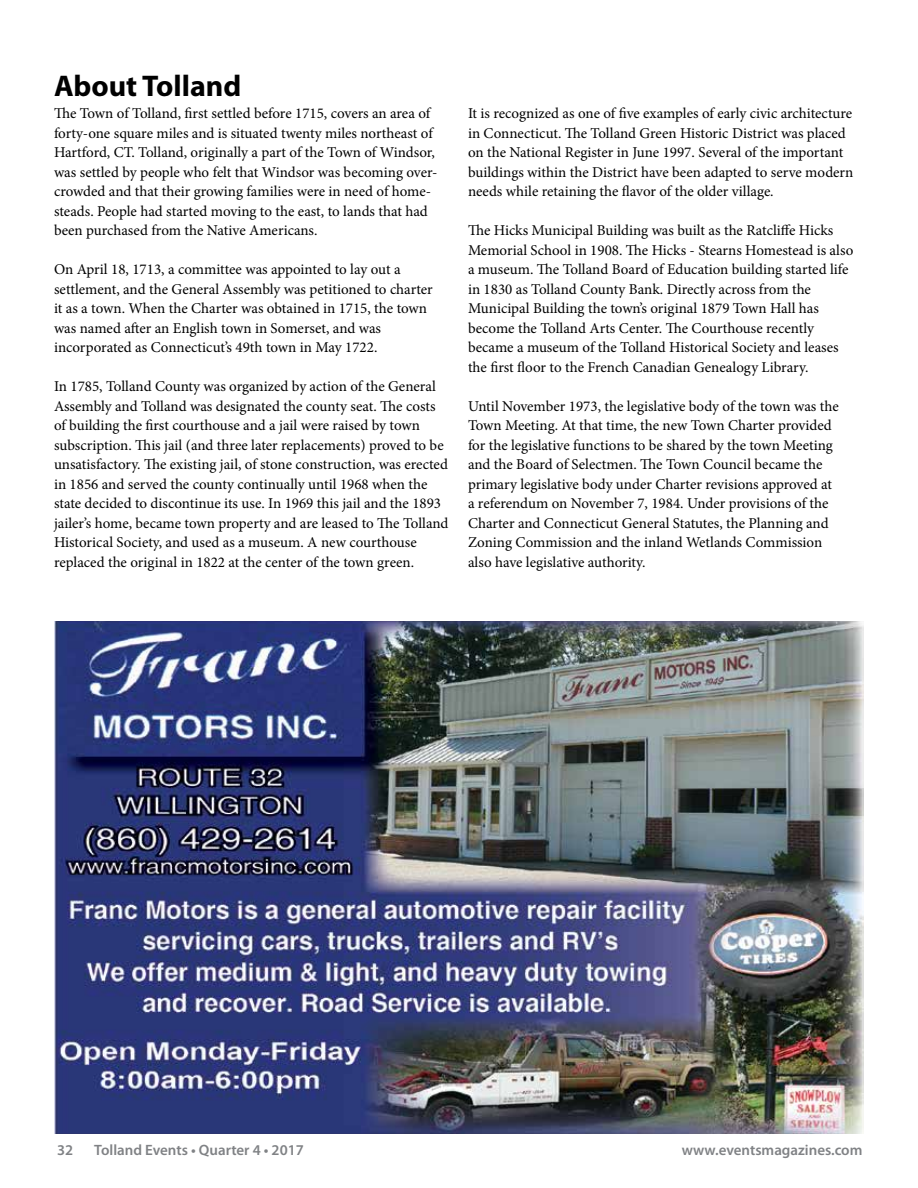
<style>
.page{position:relative;width:918px;height:1188px;background:#fff}
.page>*{position:absolute;margin:0;border:0;box-sizing:border-box;transform-origin:0 0}
.t1{font:700 30px "Myriad Pro";color:#000}
.t2{font:15px/19.5px "Minion Pro";color:#000}
.t3{font:600 15px "Myriad Pro";color:#808285}
</style>
<div class="page">
<img style="left:54px;top:621px;width:810px;height:513px">
<h1 class="t1" style="left:54px;top:66px;width:189px">About Tolland</h1>
<p class="t2" style="left:54px;top:104px;width:385px">The Town of Tolland, first settled before 1715, covers an area of forty-one square miles and is situated twenty miles northeast of Hartford, CT. Tolland, originally a part of the Town of Windsor, was settled by people who felt that Windsor was becoming over&shy;crowded and that their growing families were in need of home&shy;steads. People had started moving to the east, to lands that had been purchased from the Native Americans.</p>
<p class="t2" style="left:54px;top:260px;width:380px">On April 18, 1713, a committee was appointed to lay out a settlement, and the General Assembly was petitioned to charter it as a town. When the Charter was obtained in 1715, the town was named after an English town in Somerset, and was incorporated as Connecticut’s 49th town in May 1722.</p>
<p class="t2" style="left:54px;top:377px;width:396px">In 1785, Tolland County was organized by action of the General Assembly and Tolland was designated the county seat. The costs of building the first courthouse and a jail were raised by town subscription. This jail (and three later replacements) proved to be unsatisfactory. The existing jail, of stone construction, was erected in 1856 and served the county continually until 1968 when the state decided to discontinue its use. In 1969 this jail and the 1893 jailer’s home, became town property and are leased to The Tolland Historical Society, and used as a museum. A new courthouse replaced the original in 1822 at the center of the town green.</p>
<p class="t2" style="left:468px;top:104px;width:387px">It is recognized as one of five examples of early civic architecture in Connecticut. The Tolland Green Historic District was placed on the National Register in June 1997. Several of the important buildings within the District have been adapted to serve modern needs while retaining the flavor of the older village.</p>
<p class="t2" style="left:468px;top:221px;width:387px">The Hicks Municipal Building was built as the Ratcliffe Hicks Memorial School in 1908. The Hicks - Stearns Homestead is also a museum. The Tolland Board of Education building started life in 1830 as Tolland County Bank. Directly across from the Municipal Building the town’s original 1879 Town Hall has become the Tolland Arts Center. The Courthouse recently became a museum of the Tolland Historical Society and leases the first floor to the French Canadian Genealogy Library.</p>
<p class="t2" style="left:468px;top:396px;width:372px">Until November 1973, the legislative body of the town was the Town Meeting. At that time, the new Town Charter provided for the legislative functions to be shared by the town Meeting and the Board of Selectmen. The Town Council became the primary legislative body under Charter revisions approved at a referendum on November 7, 1984. Under provisions of the Charter and Connecticut General Statutes, the Planning and Zoning Commission and the inland Wetlands Commission also have legislative authority.</p>
<p class="t3" style="left:57px;top:1140px;width:18px">32</p>
<p class="t3" style="left:94px;top:1140px;width:211px">Tolland Events • Quarter 4 • 2017</p>
<p class="t3" style="left:682px;top:1140px;width:182px">www.eventsmagazines.com</p>
</div>
